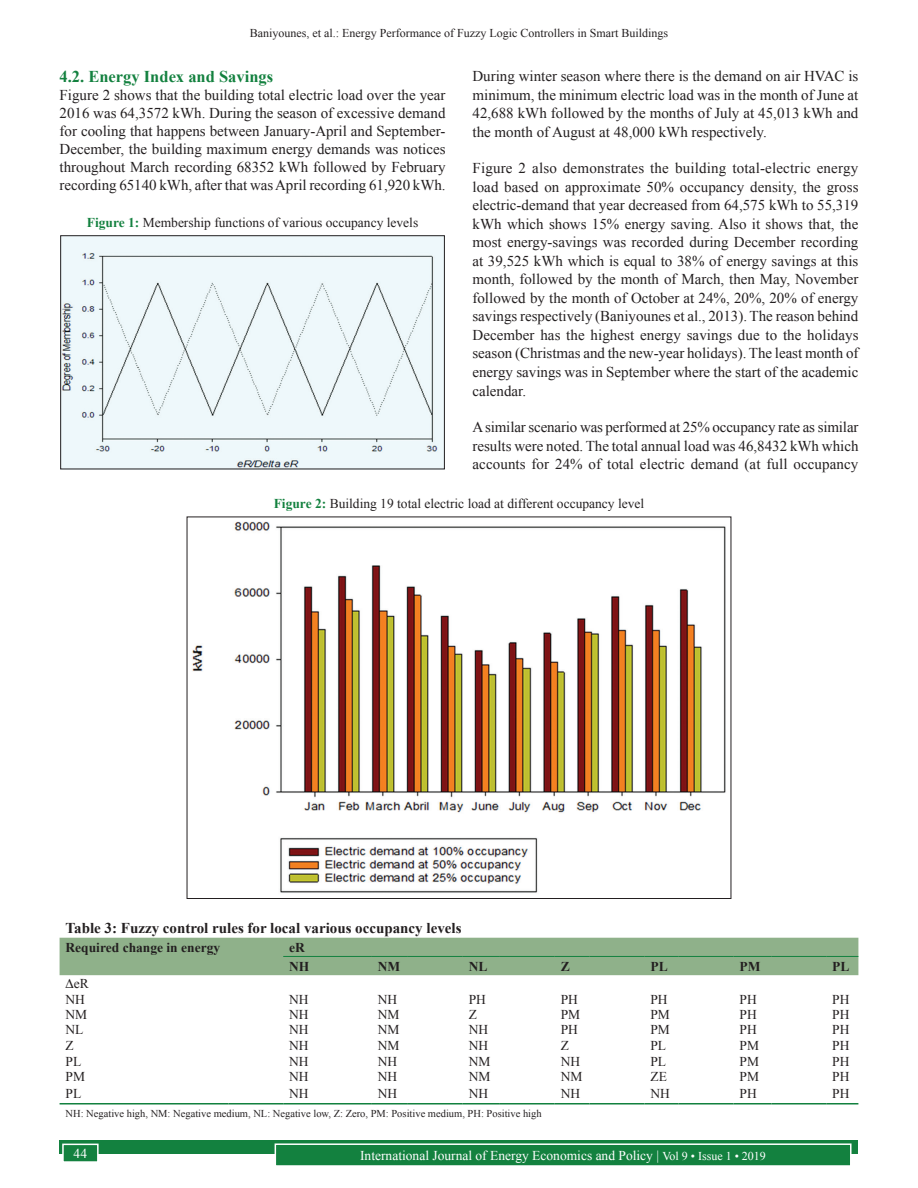
<style>
.page{position:relative;width:918px;height:1188px;background:#fff}
.page>*{position:absolute;margin:0;border:0;box-sizing:border-box;transform-origin:0 0}
.t1{font:700 16.5px "Times New Roman";color:#13813f}
.TX{font:15px/18.6px "Times New Roman";color:#231f20;text-align:justify}
.TT{font:700 15px "Times New Roman";color:#231f20}
.FGC{font:13.5px "Times New Roman";color:#231f20}
.TB{font:13.5px "Times New Roman";color:#231f20}
.t2{font:13.5px "Times New Roman";color:#fff}
.TCH{font:700 13.5px "Times New Roman";color:#231f20}
.TBL{font:13.5px "Times New Roman";color:#231f20}
.t3{font:12px "Times New Roman";color:#231f20}
.TFN{font:10.5px "Times New Roman";color:#231f20}
.s1{font-weight:700;color:#13813f}
.s2{font-size:12px}
</style>
<div class="page">
<div style="left:60px;top:1140px;width:798px;height:13px;background:#13813f"></div>
<div style="left:275px;top:1144px;width:576px;height:22px;background:#13813f"></div>
<div style="left:275px;top:1143px;width:577px;height:24px;border:2px solid #fff"></div>
<div style="left:63px;top:1144px;width:35px;height:18px;background:#13813f"></div>
<div style="left:62px;top:1144px;width:37px;height:19px;border:2px solid #fff"></div>
<hr style="left:283px;top:1103px;width:34px;height:2px;background:#13813f">
<hr style="left:317px;top:1103px;width:55px;height:2px;background:#13813f">
<hr style="left:372px;top:1103px;width:36px;height:2px;background:#13813f">
<hr style="left:408px;top:1103px;width:55px;height:2px;background:#13813f">
<hr style="left:463px;top:1103px;width:37px;height:2px;background:#13813f">
<hr style="left:500px;top:1103px;width:55px;height:2px;background:#13813f">
<hr style="left:555px;top:1103px;width:35px;height:2px;background:#13813f">
<hr style="left:590px;top:1103px;width:54px;height:2px;background:#13813f">
<hr style="left:644px;top:1103px;width:35px;height:2px;background:#13813f">
<hr style="left:679px;top:1103px;width:55px;height:2px;background:#13813f">
<hr style="left:734px;top:1103px;width:37px;height:2px;background:#13813f">
<hr style="left:771px;top:1103px;width:55px;height:2px;background:#13813f">
<hr style="left:826px;top:1103px;width:32px;height:2px;background:#13813f">
<hr style="left:60px;top:1103px;width:168px;height:2px;background:#13813f">
<hr style="left:228px;top:1103px;width:55px;height:2px;background:#13813f">
<img style="left:62px;top:238px;width:381px;height:229px">
<div style="left:60px;top:236px;width:385px;height:233px;border:1px solid #231f20"></div>
<img style="left:192px;top:521px;width:534px;height:372px">
<div style="left:60px;top:938px;width:798px;height:38px;background:#8fb18a"></div>
<p class="t3" style="left:250px;top:25px;width:420px">Baniyounes, et al.: Energy Performance of Fuzzy Logic Controllers in Smart Buildings</p>
<h2 class="t1" style="left:60px;top:65px;width:215px">4.2. Energy Index and Savings</h2>
<p class="TX" style="left:60px;top:86px;width:388px;line-height:18px">Figure 2 shows that the building total electric load over the year 2016 was 64,3572 kWh. During the season of excessive demand for cooling that happens between January-April and September-December, the building maximum energy demands was notices throughout March recording 68352 kWh followed by February recording 65140 kWh, after that was April recording 61,920 kWh.</p>
<p class="FGC" style="left:87px;top:213px;width:333px"><span class="s1">Figure 1:</span> Membership functions of various occupancy levels</p>
<p class="TX" style="left:472px;top:66px;width:387px">During winter season where there is the demand on air HVAC is minimum, the minimum electric load was in the month of June at 42,688 kWh followed by the months of July at 45,013 kWh and the month of August at 48,000 kWh respectively.</p>
<p class="TX" style="left:472px;top:159px;width:388px">Figure 2 also demonstrates the building total-electric energy load based on approximate 50% occupancy density, the gross electric-demand that year decreased from 64,575 kWh to 55,319 kWh which shows 15% energy saving. Also it shows that, the most energy-savings was recorded during December recording at 39,525 kWh which is equal to 38% of energy savings at this month, followed by the month of March, then May, November followed by the month of October at 24%, 20%, 20% of energy savings respectively (Baniyounes et al., 2013). The reason behind December has the highest energy savings due to the holidays season (Christmas and the new-year holidays). The least month of energy savings was in September where the start of the academic calendar.</p>
<p class="TX" style="left:472px;top:418px;width:388px">A similar scenario was performed at 25% occupancy rate as similar results were noted. The total annual load was 46,8432 kWh which accounts for 24% of total electric demand (at full occupancy</p>
<p class="FGC" style="left:274px;top:494px;width:372px"><span class="s1">Figure 2:</span> Building 19 total electric load at different occupancy level</p>
<p class="TT" style="left:66px;top:917px;width:397px">Table 3: Fuzzy control rules for local various occupancy levels</p>
<p class="TCH" style="left:66px;top:938px;width:156px">Required change in energy</p>
<p class="TCH" style="left:289px;top:938px;width:17px">eR</p>
<p class="TCH" style="left:289px;top:957px;width:22px">NH</p>
<p class="TCH" style="left:378px;top:957px;width:24px">NM</p>
<p class="TCH" style="left:469px;top:957px;width:20px">NL</p>
<p class="TCH" style="left:561px;top:957px;width:11px">Z</p>
<p class="TCH" style="left:650px;top:957px;width:19px">PL</p>
<p class="TCH" style="left:740px;top:957px;width:22px">PM</p>
<p class="TCH" style="left:832px;top:957px;width:19px">PL</p>
<p class="TB" style="left:74px;top:975px;width:16px">eR</p>
<p class="TB" style="left:66px;top:990px;width:21px">NH</p>
<p class="TB" style="left:289px;top:990px;width:21px">NH</p>
<p class="TB" style="left:378px;top:990px;width:21px">NH</p>
<p class="TB" style="left:469px;top:990px;width:19px">PH</p>
<p class="TB" style="left:561px;top:990px;width:19px">PH</p>
<p class="TB" style="left:650px;top:990px;width:19px">PH</p>
<p class="TB" style="left:740px;top:990px;width:19px">PH</p>
<p class="TB" style="left:832px;top:990px;width:19px">PH</p>
<p class="TB" style="left:66px;top:1005px;width:23px">NM</p>
<p class="TB" style="left:289px;top:1005px;width:21px">NH</p>
<p class="TB" style="left:378px;top:1005px;width:23px">NM</p>
<p class="TB" style="left:469px;top:1005px;width:10px">Z</p>
<p class="TB" style="left:561px;top:1005px;width:21px">PM</p>
<p class="TB" style="left:650px;top:1005px;width:21px">PM</p>
<p class="TB" style="left:740px;top:1005px;width:19px">PH</p>
<p class="TB" style="left:832px;top:1005px;width:19px">PH</p>
<p class="TB" style="left:66px;top:1021px;width:19px">NL</p>
<p class="TB" style="left:289px;top:1021px;width:21px">NH</p>
<p class="TB" style="left:378px;top:1021px;width:23px">NM</p>
<p class="TB" style="left:469px;top:1021px;width:21px">NH</p>
<p class="TB" style="left:561px;top:1021px;width:19px">PH</p>
<p class="TB" style="left:650px;top:1021px;width:21px">PM</p>
<p class="TB" style="left:740px;top:1021px;width:19px">PH</p>
<p class="TB" style="left:832px;top:1021px;width:19px">PH</p>
<p class="TB" style="left:66px;top:1036px;width:10px">Z</p>
<p class="TB" style="left:289px;top:1036px;width:21px">NH</p>
<p class="TB" style="left:378px;top:1036px;width:23px">NM</p>
<p class="TB" style="left:469px;top:1036px;width:21px">NH</p>
<p class="TB" style="left:561px;top:1036px;width:10px">Z</p>
<p class="TB" style="left:650px;top:1036px;width:17px">PL</p>
<p class="TB" style="left:740px;top:1036px;width:21px">PM</p>
<p class="TB" style="left:832px;top:1036px;width:19px">PH</p>
<p class="TB" style="left:66px;top:1052px;width:17px">PL</p>
<p class="TB" style="left:289px;top:1052px;width:21px">NH</p>
<p class="TB" style="left:378px;top:1052px;width:21px">NH</p>
<p class="TB" style="left:469px;top:1052px;width:23px">NM</p>
<p class="TB" style="left:561px;top:1052px;width:21px">NH</p>
<p class="TB" style="left:650px;top:1052px;width:17px">PL</p>
<p class="TB" style="left:740px;top:1052px;width:21px">PM</p>
<p class="TB" style="left:832px;top:1052px;width:19px">PH</p>
<p class="TB" style="left:66px;top:1068px;width:21px">PM</p>
<p class="TB" style="left:289px;top:1068px;width:21px">NH</p>
<p class="TB" style="left:378px;top:1068px;width:21px">NH</p>
<p class="TB" style="left:469px;top:1068px;width:23px">NM</p>
<p class="TB" style="left:561px;top:1068px;width:23px">NM</p>
<p class="TB" style="left:650px;top:1068px;width:18px">ZE</p>
<p class="TB" style="left:740px;top:1068px;width:21px">PM</p>
<p class="TB" style="left:832px;top:1068px;width:19px">PH</p>
<p class="TBL" style="left:66px;top:1084px;width:17px">PL</p>
<p class="TBL" style="left:289px;top:1084px;width:21px">NH</p>
<p class="TBL" style="left:378px;top:1084px;width:21px">NH</p>
<p class="TBL" style="left:469px;top:1084px;width:21px">NH</p>
<p class="TBL" style="left:561px;top:1084px;width:21px">NH</p>
<p class="TBL" style="left:650px;top:1084px;width:21px">NH</p>
<p class="TBL" style="left:740px;top:1084px;width:19px">PH</p>
<p class="TBL" style="left:832px;top:1084px;width:19px">PH</p>
<p class="TFN" style="left:66px;top:1107px;width:478px">NH: Negative high, NM: Negative medium, NL: Negative low, Z: Zero, PM: Positive medium, PH: Positive high</p>
<p class="t2" style="left:74px;top:1144px;width:15px">44</p>
<p class="t2" style="left:360px;top:1146px;width:407px">International Journal of Energy Economics and Policy | <span class="s2">Vol 9 • Issue 1 • 2019</span></p>
</div>
